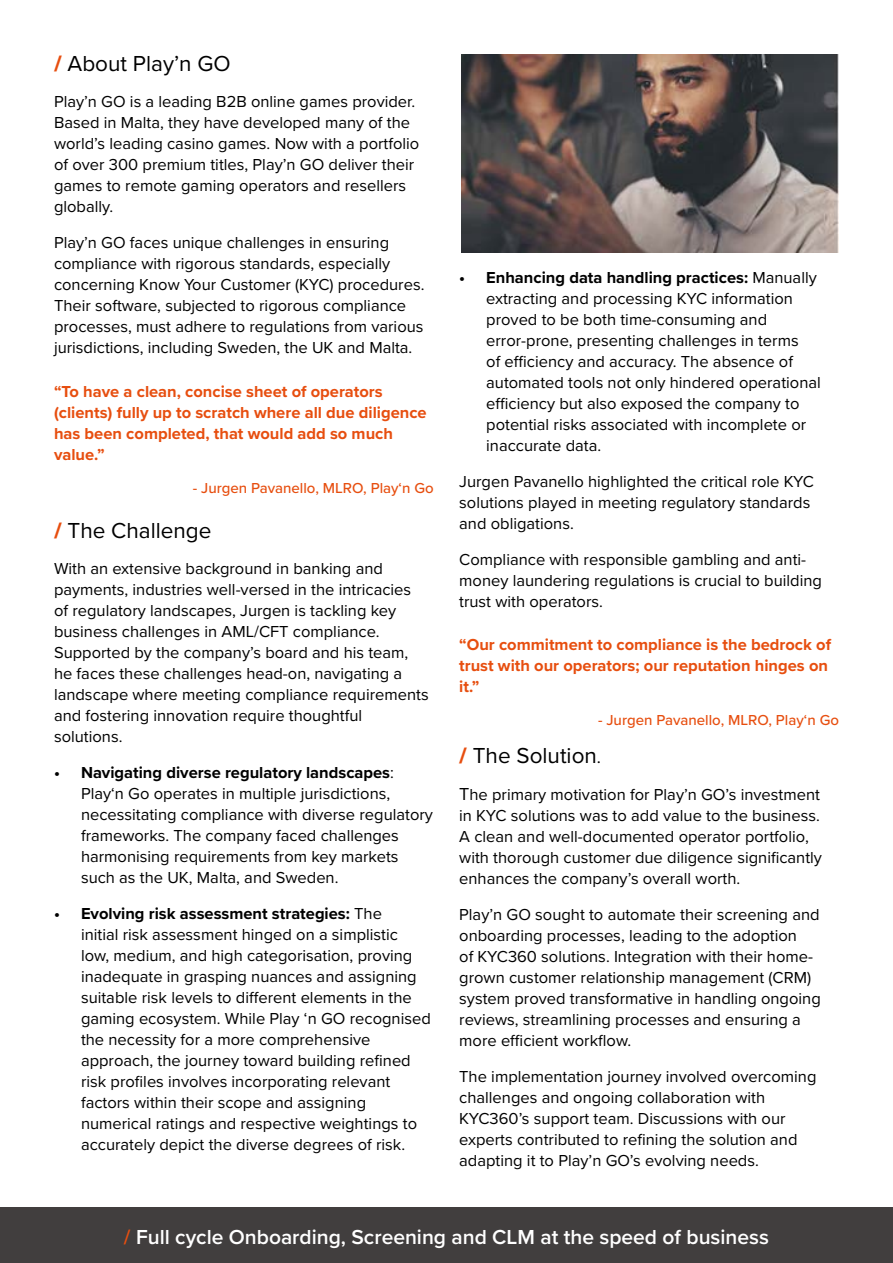
<style>
.page{position:relative;width:893px;height:1263px;background:#fff}
.page>*{position:absolute;margin:0;border:0;box-sizing:border-box;transform-origin:0 0}
.t1{font:22.5px "Proxima Nova";color:#000}
.t2{font:600 21px "Proxima Nova";color:#fff}
.t3{font:16.5px/21px "Proxima Nova";color:#000}
.t4{font:700 16.5px/21px "Proxima Nova";color:#e74e0f}
.t5{font:500 15px "Proxima Nova";color:#e74e0f}
.s1{font-family:"Proxima Nova Extrabld";color:#e74e0f}
.s2{font-weight:700}
.s3{font-size:18px}
.s4{color:#e74e0f}
</style>
<div class="page">
<img style="left:461px;top:54px;width:378px;height:198px">
<div style="left:0;top:1208px;width:893px;height:55px;background:#413e3e"></div>
<h1 class="t1" style="left:54px;top:47px;width:178px"><span class="s1">/</span> About Play’n GO</h1>
<p class="t3" style="left:54px;top:91px;width:367px">Play’n GO is a leading B2B online games provider.<br>Based in Malta, they have developed many of the world’s leading casino games. Now with a portfolio of over 300 premium titles, Play’n GO deliver their games to remote gaming operators and resellers globally.</p>
<p class="t3" style="left:54px;top:232px;width:372px">Play’n GO faces unique challenges in ensuring compliance with rigorous standards, especially concerning Know Your Customer (KYC) procedures.<br>Their software, subjected to rigorous compliance processes, must adhere to regulations from various jurisdictions, including Sweden, the UK and Malta.</p>
<p class="t4" style="left:54px;top:381px;width:374px">“To have a clean, concise sheet of operators (clients) fully up to scratch where all due diligence has been completed, that would add so much value.”</p>
<p class="t5" style="left:193px;top:477px;width:242px">- Jurgen Pavanello, MLRO, Play‘n Go</p>
<h1 class="t1" style="left:54px;top:514px;width:159px"><span class="s1">/</span> The Challenge</h1>
<p class="t3" style="left:54px;top:557px;width:376px">With an extensive background in banking and payments, industries well-versed in the intricacies of regulatory landscapes, Jurgen is tackling key business challenges in AML/CFT compliance.<br>Supported by the company’s board and his team, he faces these challenges head-on, navigating a landscape where meeting compliance requirements and fostering innovation require thoughtful solutions.</p>
<p class="t3" style="left:81px;top:761px;width:353px;text-indent:-27px"><span class="s2">• Navigating diverse regulatory landscapes</span>:<br>Play‘n Go operates in multiple jurisdictions, necessitating compliance with diverse regulatory frameworks. The company faced challenges harmonising requirements from key markets such as the UK, Malta, and Sweden.</p>
<p class="t3" style="left:81px;top:902px;width:351px;text-indent:-27px"><span class="s2">• Evolving risk assessment strategies:</span> The<br>initial risk assessment hinged on a simplistic<br>low, medium, and high categorisation, proving inadequate in grasping nuances and assigning suitable risk levels to different elements in the gaming ecosystem. While Play ‘n GO recognised the necessity for a more comprehensive approach, the journey toward building refined risk profiles involves incorporating relevant factors within their scope and assigning numerical ratings and respective weightings to accurately depict the diverse degrees of risk.</p>
<p class="t3" style="left:486px;top:266px;width:336px;text-indent:-27px"><span class="s2">• Enhancing data handling practices:</span> Manually extracting and processing KYC information proved to be both time-consuming and error-prone, presenting challenges in terms<br>of efficiency and accuracy. The absence of automated tools not only hindered operational efficiency but also exposed the company to potential risks associated with incomplete or inaccurate data.</p>
<p class="t3" style="left:459px;top:470px;width:356px">Jurgen Pavanello highlighted the critical role KYC solutions played in meeting regulatory standards and obligations.</p>
<p class="t3" style="left:459px;top:548px;width:364px">Compliance with responsible gambling and anti&shy;money laundering regulations is crucial to building trust with operators.</p>
<p class="t4" style="left:459px;top:634px;width:373px">“Our commitment to compliance is the bedrock of trust with our operators; our reputation hinges on it.”</p>
<p class="t5" style="left:598px;top:709px;width:242px">- Jurgen Pavanello, MLRO, Play‘n Go</p>
<h1 class="t1" style="left:459px;top:738px;width:143px"><span class="s1">/</span> The Solution<span class="s3">.</span></h1>
<p class="t3" style="left:459px;top:783px;width:364px"><span class="s3">T</span>he primary motivation for Play’n GO’s investment in KYC solutions was to add value to the business.<br>A clean and well-documented operator portfolio, with thorough customer due diligence significantly enhances the company’s overall worth.</p>
<p class="t3" style="left:459px;top:903px;width:363px">Play’n GO sought to automate their screening and onboarding processes, leading to the adoption<br>of KYC360 solutions. Integration with their home&shy;grown customer relationship management (CRM) system proved transformative in handling ongoing reviews, streamlining processes and ensuring a more efficient workflow.</p>
<p class="t3" style="left:459px;top:1065px;width:359px">The implementation journey involved overcoming challenges and ongoing collaboration with KYC360’s support team. Discussions with our experts contributed to refining the solution and adapting it to Play’n GO’s evolving needs.</p>
<p class="t2" style="left:124px;top:1221px;width:646px"><span class="s4">/</span> Full cycle Onboarding, Screening and CLM at the speed of business</p>
</div>
